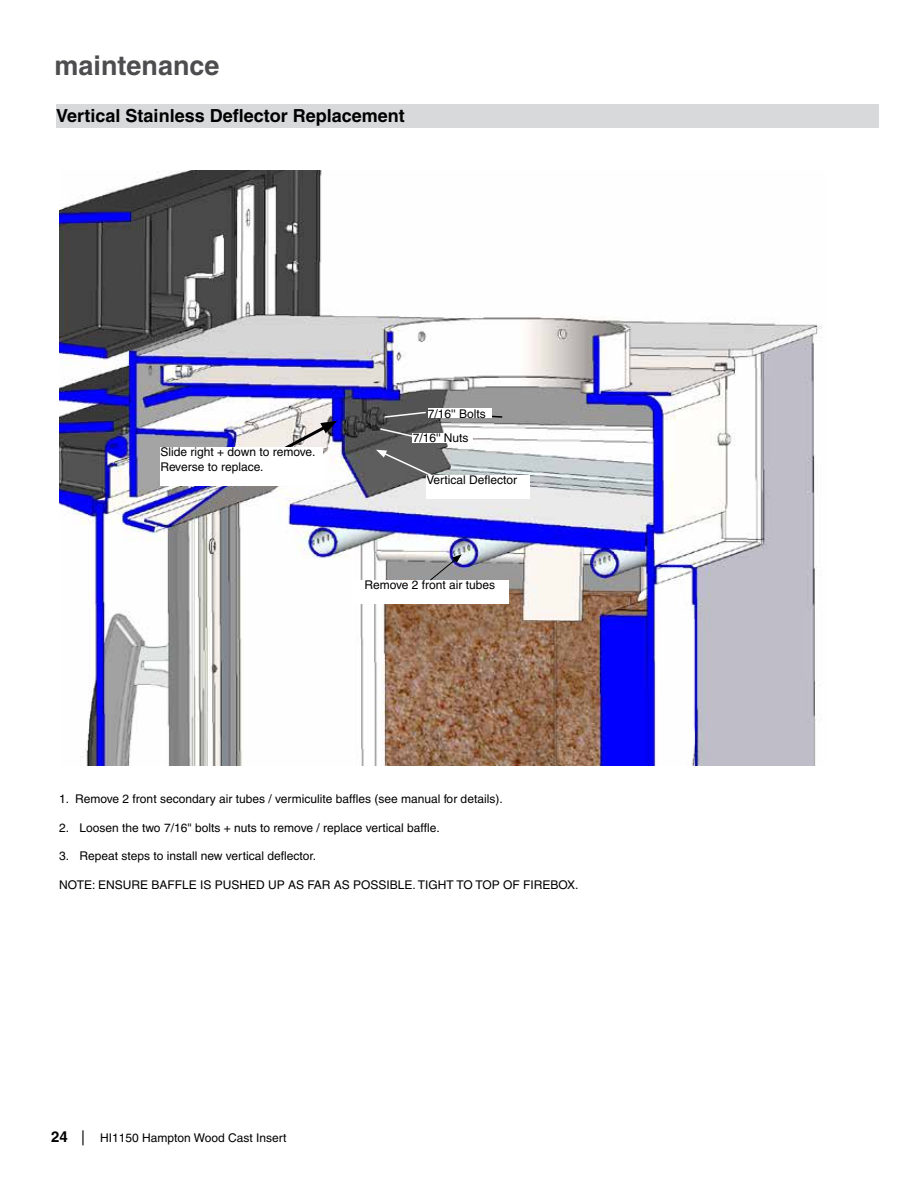
<style>
.page{position:relative;width:918px;height:1188px;background:#fff}
.page>*{position:absolute;margin:0;border:0;box-sizing:border-box;transform-origin:0 0}
.t1{font:700 27px "Helvetica";color:#4d4d4f}
.t2{font:700 18px "Helvetica";color:#000}
.t3{font:13.5px "Century Gothic";color:#000}
.t4{font:12px/14.4px "Helvetica";color:#000}
.s1{font-weight:700;font-size:15px}
.s2{font-size:15px}
</style>
<div class="page">
<img style="left:59px;top:170px;width:764px;height:595px">
<div style="left:56px;top:104px;width:823px;height:24px;background:#d7d9da"></div>
<svg style="left:446px;top:412px;width:58px;height:7px"></svg>
<div style="left:413px;top:433px;width:60px;height:9px;background:#fff"></div>
<div style="left:428px;top:409px;width:64px;height:9px;background:#fff"></div>
<div style="left:426px;top:475px;width:104px;height:24px;background:#fff"></div>
<div style="left:351px;top:580px;width:158px;height:24px;background:#fff"></div>
<svg style="left:264px;top:421px;width:73px;height:41px;background:#c4c0c5"></svg>
<svg style="left:379px;top:427px;width:39px;height:12px"></svg>
<svg style="left:376px;top:450px;width:57px;height:27px;background:#6b6b6b"></svg>
<svg style="left:383px;top:411px;width:44px;height:8px"></svg>
<svg style="left:429px;top:554px;width:33px;height:27px"></svg>
<div style="left:160px;top:447px;width:163px;height:38px;background:#fff"></div>
<h1 class="t1" style="left:55px;top:49px;width:167px">maintenance</h1>
<h2 class="t2" style="left:56px;top:105px;width:350px">Vertical Stainless Deflector Replacement</h2>
<p class="t4" style="left:160px;top:445px;width:157px">Slide right + down to remove.<br>Reverse to replace.</p>
<p class="t4" style="left:428px;top:406px;width:59px">7/16'' Bolts</p>
<p class="t4" style="left:413px;top:431px;width:57px">7/16'' Nuts</p>
<p class="t4" style="left:426px;top:473px;width:92px">Vertical Deflector</p>
<p class="t4" style="left:364px;top:578px;width:132px">Remove 2 front air tubes</p>
<p class="t4" style="left:59px;top:791px;width:445px">1. Remove 2 front secondary air tubes / vermiculite baffles (see manual for details).</p>
<p class="t4" style="left:59px;top:820px;width:382px">2. Loosen the two 7/16'' bolts + nuts to remove / replace vertical baffle.</p>
<p class="t4" style="left:59px;top:849px;width:259px">3. Repeat steps to install new vertical deflector.</p>
<p class="t4" style="left:59px;top:878px;width:521px">NOTE: ENSURE BAFFLE IS PUSHED UP AS FAR AS POSSIBLE. TIGHT TO TOP OF FIREBOX.</p>
<p class="t3" style="left:359px;top:813px;width:106px">157-500.SLDASM</p>
<p class="t4" style="left:51px;top:1130px;width:237px"><span class="s1">24</span> <span class="s2">|</span> HI1150 Hampton Wood Cast Insert</p>
</div>
